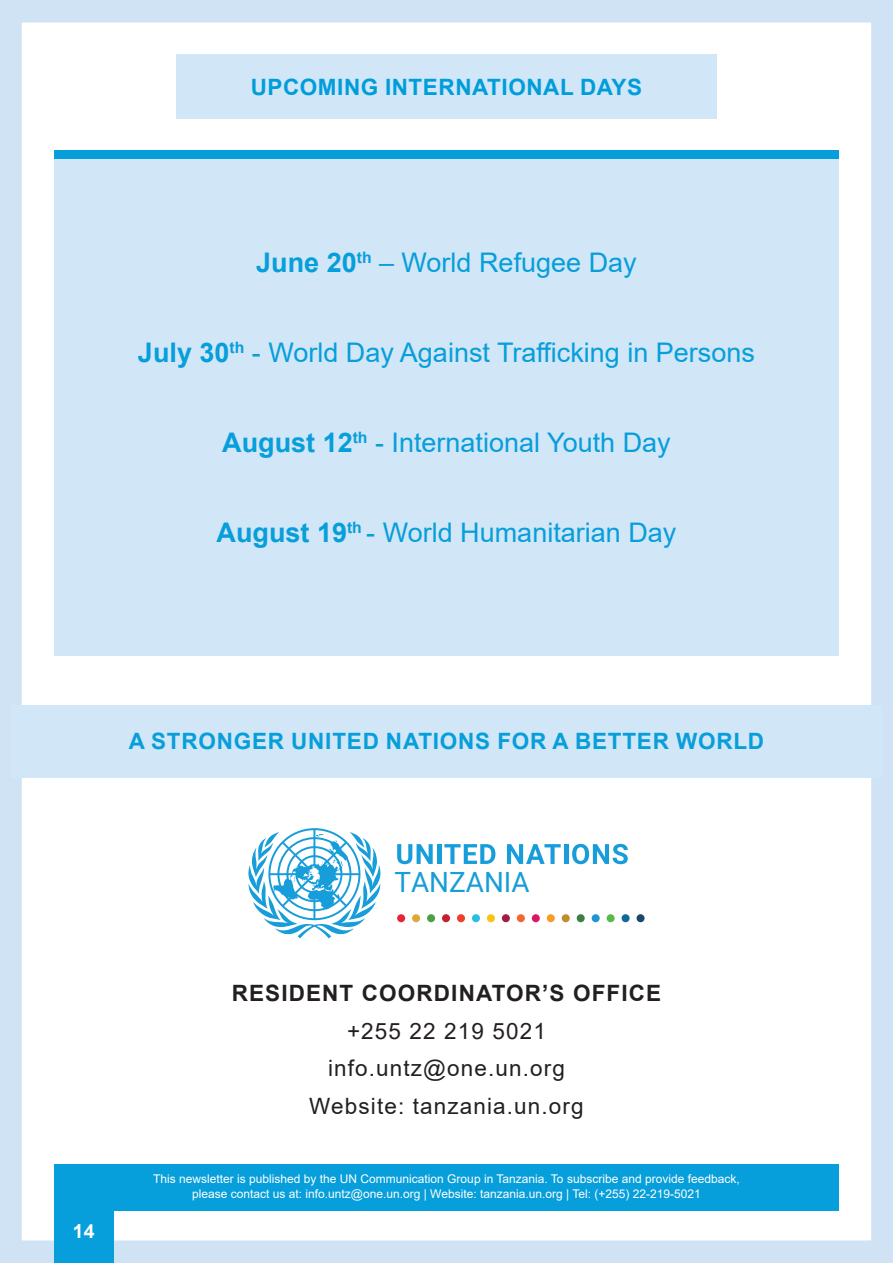
<style>
.page{position:relative;width:893px;height:1263px;background:#fff}
.page>*{position:absolute;margin:0;border:0;box-sizing:border-box;transform-origin:0 0}
.t1{font:27.9px "Roboto";color:#179dd9}
.t2{font:27px "Arial";color:#069edb}
.t3{font:22.5px "Arial";letter-spacing:.05em;color:#231f20}
.t4{font:700 22.5px "Arial";letter-spacing:.035em;color:#069edb}
.t5{font:700 22.5px "Arial";letter-spacing:.05em;color:#231f20}
.t6{font:700 22.5px "Arial";letter-spacing:.025em;color:#009ddb}
.t7{font:700 19.5px "Arial";color:#fff}
.t8{font:12px "Arial";color:#fff}
.s1{font-weight:700}
</style>
<div class="page">
<div style="left:0;top:0;width:893px;height:1263px;border:22px solid #d0e3f5"></div>
<svg style="left:892px;top:0;width:1px;height:1263px"></svg>
<div style="left:54px;top:1209px;width:59px;height:54px;background:#069edb"></div>
<div style="left:11px;top:706px;width:871px;height:72px;background:#d1e6f6"></div>
<div style="left:176px;top:54px;width:541px;height:65px;background:#d1e6f6"></div>
<div style="left:54px;top:150px;width:785px;height:505px;background:#d1e6f6"></div>
<div style="left:54px;top:150px;width:785px;height:9px;background:#069edb"></div>
<div style="left:54px;top:1164px;width:785px;height:47px;background:#069edb"></div>
<div style="left:636px;top:914px;width:9px;height:8px;background:#18486b;border-radius:50%"></div>
<div style="left:607px;top:914px;width:8px;height:8px;background:#59ba47;border-radius:50%"></div>
<div style="left:577px;top:914px;width:8px;height:8px;background:#3d7e44;border-radius:50%"></div>
<div style="left:547px;top:914px;width:8px;height:8px;background:#f89c27;border-radius:50%"></div>
<div style="left:517px;top:914px;width:8px;height:8px;background:#f2682c;border-radius:50%"></div>
<div style="left:487px;top:914px;width:8px;height:8px;background:#fac415;border-radius:50%"></div>
<div style="left:457px;top:914px;width:8px;height:8px;background:#ef3e2b;border-radius:50%"></div>
<div style="left:622px;top:914px;width:8px;height:8px;background:#10699e;border-radius:50%"></div>
<div style="left:592px;top:914px;width:8px;height:8px;background:#1e96d3;border-radius:50%"></div>
<div style="left:562px;top:914px;width:8px;height:8px;background:#c08c2c;border-radius:50%"></div>
<div style="left:532px;top:914px;width:8px;height:8px;background:#dd1667;border-radius:50%"></div>
<div style="left:502px;top:914px;width:8px;height:8px;background:#a21c43;border-radius:50%"></div>
<div style="left:472px;top:914px;width:8px;height:8px;background:#29bee4;border-radius:50%"></div>
<div style="left:442px;top:914px;width:8px;height:8px;background:#c5202e;border-radius:50%"></div>
<div style="left:412px;top:914px;width:8px;height:8px;background:#dea838;border-radius:50%"></div>
<div style="left:427px;top:914px;width:8px;height:8px;background:#4aa045;border-radius:50%"></div>
<div style="left:397px;top:914px;width:8px;height:8px;background:#e6233b;border-radius:50%"></div>
<svg style="left:248px;top:828px;width:133px;height:110px"></svg>
<svg style="left:397px;top:844px;width:36px;height:20px"></svg>
<hr style="left:437px;top:844px;width:4px;height:20px;background:#179dd9">
<svg style="left:444px;top:844px;width:51px;height:20px"></svg>
<svg style="left:507px;top:844px;width:54px;height:20px"></svg>
<hr style="left:564px;top:844px;width:4px;height:20px;background:#179dd9">
<svg style="left:572px;top:844px;width:56px;height:20px"></svg>
<p class="t6" style="left:251px;top:71px;width:393px">UPCOMING INTERNATIONAL DAYS</p>
<p class="t2" style="left:256px;top:244px;width:382px"><span class="s1">June 20</span><sup>th</sup> – World Refugee Day</p>
<p class="t2" style="left:138px;top:334px;width:618px"><span class="s1">July 30</span><sup>th</sup> - World Day Against Trafficking in Persons</p>
<p class="t2" style="left:222px;top:424px;width:450px"><span class="s1">August 12</span><sup>th</sup> - International Youth Day</p>
<p class="t2" style="left:217px;top:514px;width:461px"><span class="s1">August 19</span><sup>th</sup> - World Humanitarian Day</p>
<p class="t4" style="left:129px;top:725px;width:637px">A STRONGER UNITED NATIONS FOR A BETTER WORLD</p>
<h3 class="t7" style="left:73px;top:1217px;width:23px">14</h3>
<h1 class="t1" style="left:394px;top:862px;width:137px">TANZANIA</h1>
<p class="t5" style="left:232px;top:977px;width:431px">RESIDENT COORDINATOR’S OFFICE</p>
<p class="t3" style="left:347px;top:1015px;width:200px">+255 22 219 5021</p>
<p class="t3" style="left:328px;top:1053px;width:238px">info.untz@one.un.org</p>
<p class="t3" style="left:309px;top:1090px;width:276px">Website: tanzania.un.org</p>
<p class="t8" style="left:153px;top:1171px;width:588px">This newsletter is published by the UN Communication Group in Tanzania. To subscribe and provide feedback,</p>
<p class="t8" style="left:192px;top:1185px;width:510px">please contact us at: info.untz@one.un.org | Website: tanzania.un.org | Tel: (+255) 22-219-5021</p>
</div>
